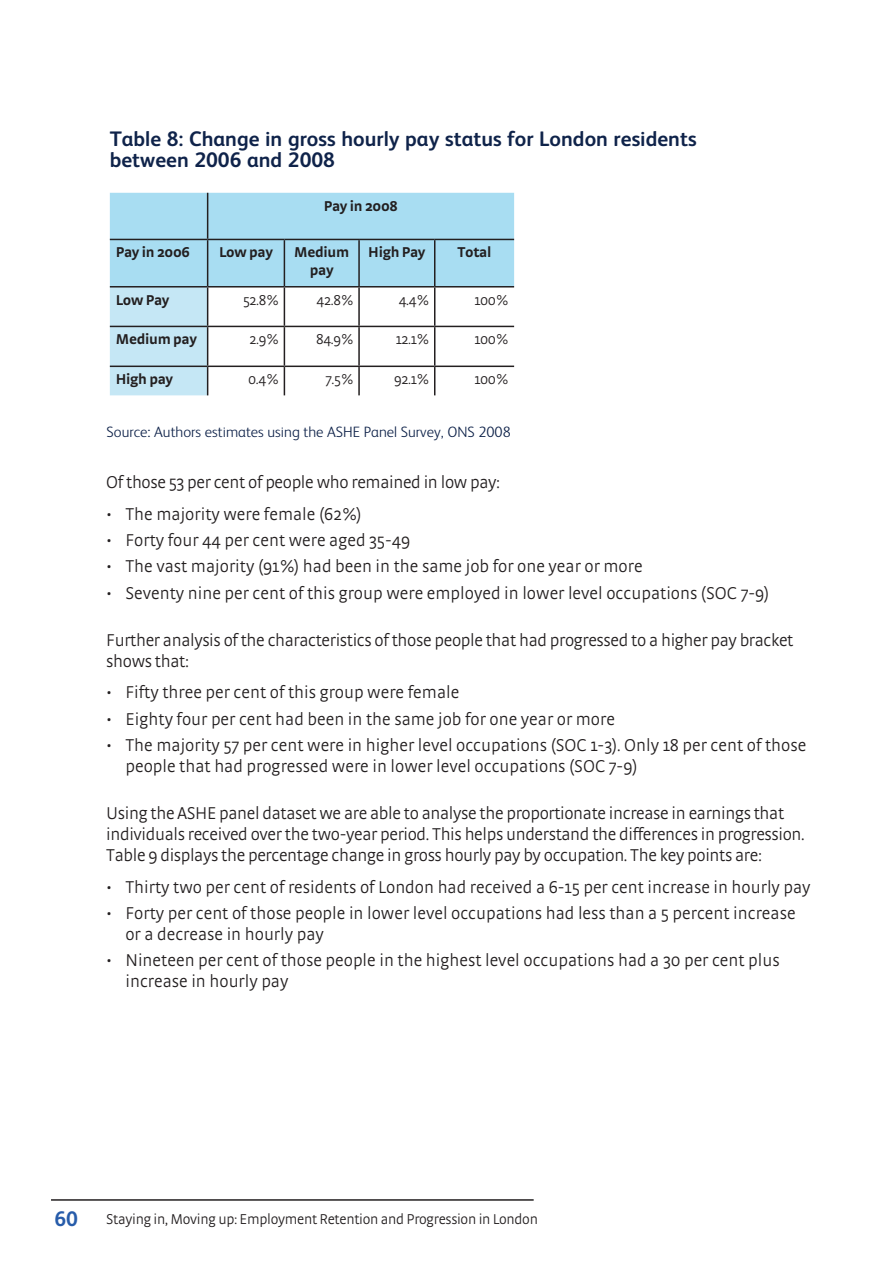
<style>
.page{position:relative;width:893px;height:1263px;background:#fff}
.page>*{position:absolute;margin:0;border:0;box-sizing:border-box;transform-origin:0 0}
.t1{font:700 21px/21px "FS Albert";color:#0f234a}
.t2{font:700 21px "FS Albert";color:#275caa}
.t3{font:300 18px/21px "Strada";color:#231f20}
.t4{font:300 18px/21px "Strada";letter-spacing:-.02em;color:#231f20}
.t5{font:300 15px "Strada";letter-spacing:-.02em;color:#231f20}
.t6{font:700 15px/18px "Strada";letter-spacing:-.02em;color:#231f20;text-align:center}
.t7{font:300 15px "FS Albert";color:#0f234a}
</style>
<div class="page">
<hr style="left:51px;top:1199px;width:483px;height:2px;background:#231f20">
<svg style="left:110px;top:193px;width:404px;height:202px"></svg>
<p class="t1" style="left:110px;top:127px;width:588px">Table 8: Change in gross hourly pay status for London residents between 2006 and 2008</p>
<p class="t6" style="left:324px;top:196px;width:76px">Pay in 2008</p>
<p class="t6" style="left:116px;top:243px;width:76px">Pay in 2006</p>
<p class="t6" style="left:219px;top:243px;width:55px">Low pay</p>
<p class="t6" style="left:294px;top:243px;width:56px">Medium pay</p>
<p class="t6" style="left:368px;top:243px;width:59px">High Pay</p>
<p class="t6" style="left:457px;top:243px;width:36px">Total</p>
<p class="t6" style="left:116px;top:290px;width:55px">Low Pay</p>
<p class="t5" style="left:243px;top:291px;width:37px">52.8%</p>
<p class="t5" style="left:317px;top:291px;width:38px">42.8%</p>
<p class="t5" style="left:399px;top:291px;width:31px">4.4%</p>
<p class="t5" style="left:474px;top:291px;width:35px">100%</p>
<p class="t6" style="left:116px;top:330px;width:83px">Medium pay</p>
<p class="t5" style="left:250px;top:331px;width:30px">2.9%</p>
<p class="t5" style="left:316px;top:331px;width:39px">84.9%</p>
<p class="t5" style="left:396px;top:331px;width:34px">12.1%</p>
<p class="t5" style="left:474px;top:331px;width:35px">100%</p>
<p class="t6" style="left:116px;top:370px;width:59px">High pay</p>
<p class="t5" style="left:248px;top:371px;width:32px">0.4%</p>
<p class="t5" style="left:325px;top:371px;width:29px">7.5%</p>
<p class="t5" style="left:394px;top:371px;width:36px">92.1%</p>
<p class="t5" style="left:474px;top:371px;width:35px">100%</p>
<p class="t7" style="left:107px;top:422px;width:406px">Source: Authors estimates using the ASHE Panel Survey, ONS 2008</p>
<p class="t4" style="left:106px;top:472px;width:395px">Of those 53 per cent of people who remained in low pay:</p>
<p class="t3" style="left:106px;top:503px;width:257px">• The majority were female (62%)</p>
<p class="t3" style="left:106px;top:529px;width:305px">• Forty four 44 per cent were aged 35-49</p>
<p class="t3" style="left:106px;top:556px;width:538px">• The vast majority (91%) had been in the same job for one year or more</p>
<p class="t3" style="left:106px;top:582px;width:665px">• Seventy nine per cent of this group were employed in lower level occupations (SOC 7-9)</p>
<p class="t4" style="left:106px;top:629px;width:689px">Further analysis of the characteristics of those people that had progressed to a higher pay bracket shows that:</p>
<p class="t3" style="left:106px;top:682px;width:355px">• Fifty three per cent of this group were female</p>
<p class="t3" style="left:106px;top:708px;width:510px">• Eighty four per cent had been in the same job for one year or more</p>
<p class="t3" style="left:125px;top:734px;width:682px;text-indent:-19px">• The majority 57 per cent were in higher level occupations (SOC 1-3). Only 18 per cent of those people that had progressed were in lower level occupations (SOC 7-9)</p>
<p class="t4" style="left:106px;top:802px;width:700px">Using the ASHE panel dataset we are able to analyse the proportionate increase in earnings that individuals received over the two-year period. This helps understand the differences in progression.<br>Table 9 displays the percentage change in gross hourly pay by occupation. The key points are:</p>
<p class="t3" style="left:106px;top:876px;width:706px">• Thirty two per cent of residents of London had received a 6-15 per cent increase in hourly pay</p>
<p class="t3" style="left:125px;top:902px;width:672px;text-indent:-19px">• Forty per cent of those people in lower level occupations had less than a 5 percent increase or a decrease in hourly pay</p>
<p class="t3" style="left:125px;top:949px;width:656px;text-indent:-19px">• Nineteen per cent of those people in the highest level occupations had a 30 per cent plus increase in hourly pay</p>
<p class="t2" style="left:54px;top:1204px;width:25px">60</p>
<p class="t5" style="left:106px;top:1210px;width:433px">Staying in, Moving up: Employment Retention and Progression in London</p>
</div>
